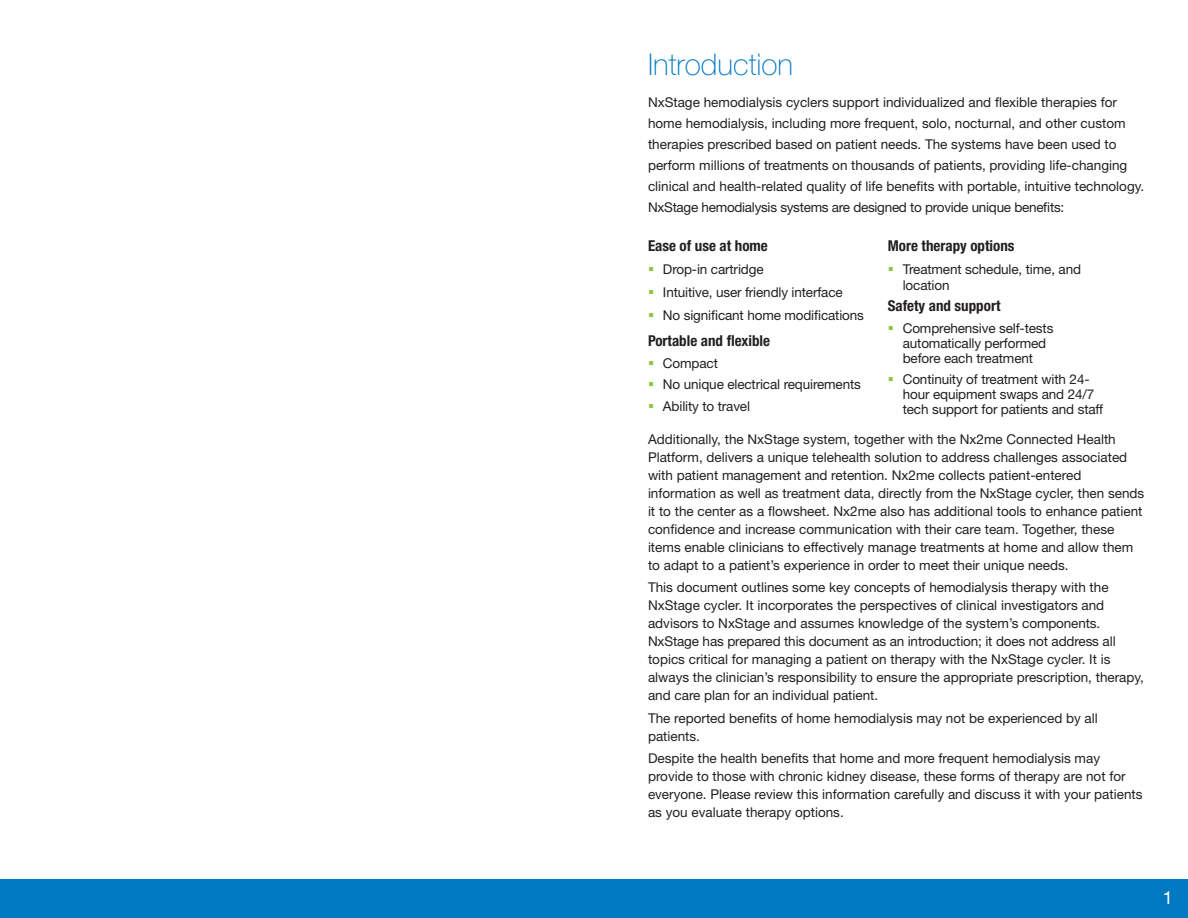
<style>
.page{position:relative;width:1188px;height:918px;background:#fff}
.page>*{position:absolute;margin:0;border:0;box-sizing:border-box;transform-origin:0 0}
.Titles{font:100 30px "Helvetica Neue LT Std";color:#0079c2}
.t1{font:18px "Helvetica Neue LT Std";color:#fff}
.Text{font:700 condensed 15px "Helvetica Neue LT Std";color:#231f20}
.Text-2{font:13.5px/18px "Helvetica Neue LT Std";color:#231f20}
</style>
<div class="page">
<div style="left:0;top:879px;width:1188px;height:39px;background:#0079c2"></div>
<p class="Titles" style="left:648px;top:48px;width:147px">Introduction</p>
<p class="Text-2" style="left:648px;top:91px;width:496px;line-height:21px">NxStage hemodialysis cyclers support individualized and flexible therapies for home hemodialysis, including more frequent, solo, nocturnal, and other custom therapies prescribed based on patient needs. The systems have been used to perform millions of treatments on thousands of patients, providing life-changing clinical and health-related quality of life benefits with portable, intuitive technology.<br>NxStage hemodialysis systems are designed to provide unique benefits:</p>
<p class="Text" style="left:648px;top:236px;width:121px">Ease of use at home</p>
<p class="Text-2" style="left:663px;top:260px;width:102px">Drop-in cartridge</p>
<p class="Text-2" style="left:663px;top:283px;width:181px">Intuitive, user friendly interface</p>
<p class="Text-2" style="left:663px;top:306px;width:202px">No significant home modifications</p>
<p class="Text" style="left:648px;top:332px;width:124px">Portable and flexible</p>
<p class="Text-2" style="left:663px;top:354px;width:56px">Compact</p>
<p class="Text-2" style="left:663px;top:375px;width:199px">No unique electrical requirements</p>
<p class="Text-2" style="left:663px;top:397px;width:89px">Ability to travel</p>
<p class="Text" style="left:888px;top:236px;width:128px">More therapy options</p>
<p class="Text-2" style="left:903px;top:261px;width:180px;line-height:16.5px">Treatment schedule, time, and location</p>
<p class="Text" style="left:888px;top:297px;width:114px">Safety and support</p>
<p class="Text-2" style="left:903px;top:320px;width:152px;line-height:15px">Comprehensive self-tests automatically performed before each treatment</p>
<p class="Text-2" style="left:903px;top:372px;width:202px;line-height:15px">Continuity of treatment with 24- hour equipment swaps and 24/7 tech support for patients and staff</p>
<p class="Text-2" style="left:648px;top:430px;width:498px">Additionally, the NxStage system, together with the Nx2me Connected Health Platform, delivers a unique telehealth solution to address challenges associated with patient management and retention. Nx2me collects patient-entered information as well as treatment data, directly from the NxStage cycler, then sends it to the center as a flowsheet. Nx2me also has additional tools to enhance patient confidence and increase communication with their care team. Together, these items enable clinicians to effectively manage treatments at home and allow them to adapt to a patient’s experience in order to meet their unique needs.</p>
<p class="Text-2" style="left:648px;top:578px;width:498px">This document outlines some key concepts of hemodialysis therapy with the NxStage cycler. It incorporates the perspectives of clinical investigators and advisors to NxStage and assumes knowledge of the system’s components.<br>NxStage has prepared this document as an introduction; it does not address all topics critical for managing a patient on therapy with the NxStage cycler. It is always the clinician’s responsibility to ensure the appropriate prescription, therapy, and care plan for an individual patient.</p>
<p class="Text-2" style="left:648px;top:709px;width:451px">The reported benefits of home hemodialysis may not be experienced by all patients.</p>
<p class="Text-2" style="left:648px;top:749px;width:496px">Despite the health benefits that home and more frequent hemodialysis may provide to those with chronic kidney disease, these forms of therapy are not for everyone. Please review this information carefully and discuss it with your patients as you evaluate therapy options.</p>
<h2 class="t1" style="left:1163px;top:887px;width:12px">1</h2>
</div>
